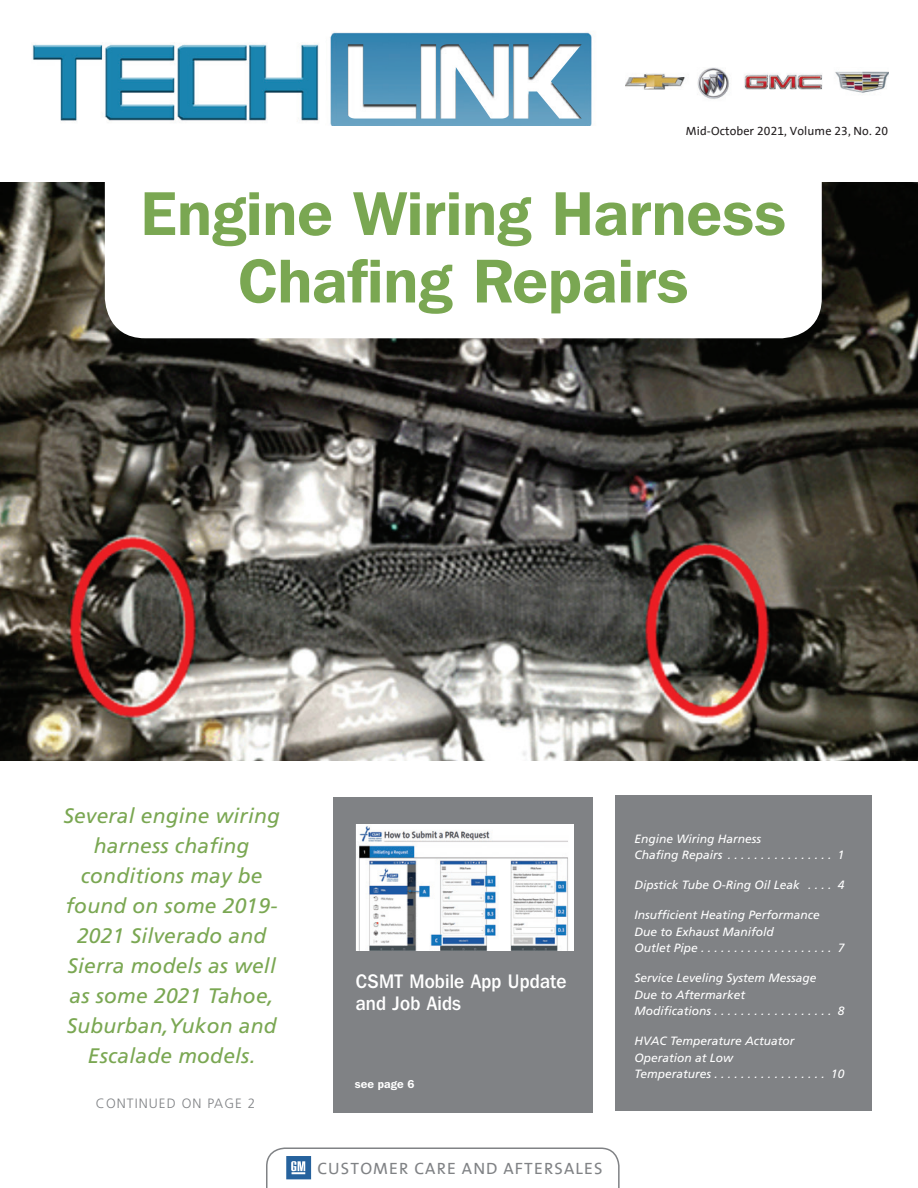
<style>
.page{position:relative;width:918px;height:1188px;background:#fff}
.page>*{position:absolute;margin:0;border:0;box-sizing:border-box;transform-origin:0 0}
._34_40_headers{font:600 61.5px/67.5px "Franklin Gothic IT Cby BT";color:#7aa752;text-align:center}
._2019_body_copy{font:italic 21px/30px "Frutiger";letter-spacing:.01em;color:#7aa752;text-align:center}
._2019_front_block_he{font:500 19.5px/22.5px "Franklin Gothic IT Cby BT";letter-spacing:.01em;color:#fff;scale:.93 1}
.t1{font:16.5px "GM Sans";letter-spacing:.07em;color:#808285}
._2019_continued{font:300 13.5px "Frutiger";letter-spacing:.08em;color:#808285}
.tofc_8_8{font:italic 12px/16.5px "Frutiger";color:#fff}
.t2{font:12px "GM Sans";letter-spacing:.01em;color:#231f20}
._2019_headers{font:600 11.4px "Franklin Gothic IT Cby BT";color:#fff}
</style>
<div class="page">
<img style="left:0;top:183px;width:918px;height:577px">
<svg style="left:105px;top:182px;width:717px;height:156px"></svg>
<svg style="left:266px;top:1148px;width:354px;height:40px"></svg>
<div style="left:615px;top:795px;width:257px;height:316px;background:#808285"></div>
<div style="left:333px;top:797px;width:260px;height:316px;background:#808285"></div>
<img style="left:356px;top:824px;width:218px;height:127px">
<img style="left:32px;top:32px;width:560px;height:94px">
<img style="left:348px;top:44px;width:234px;height:75px">
<img style="left:626px;top:68px;width:263px;height:31px">
<p class="t2" style="left:686px;top:124px;width:204px">Mid-October 2021, Volume 23, No. 20</p>
<p class="_34_40_headers" style="left:141px;top:178px;width:647px">Engine Wiring Harness<br>Chafing Repairs</p>
<p class="_2019_body_copy" style="left:63px;top:801px;width:218px">Several engine wiring harness chafing conditions may be found on some 2019-<br>2021 Silverado and<br>Sierra models as well as some 2021 Tahoe,<br>Suburban,Yukon and<br>Escalade models.</p>
<p class="_2019_continued" style="left:96px;top:1096px;width:161px">CONTINUED ON PAGE 2</p>
<p class="_2019_front_block_he" style="left:356px;top:969px;width:228px">CSMT Mobile App Update and Job Aids</p>
<p class="_2019_headers" style="left:355px;top:1077px;width:61px">see page 6</p>
<p class="t1" style="left:317px;top:1159px;width:287px">CUSTOMER CARE AND AFTERSALES</p>
<p class="tofc_8_8" style="left:635px;top:830px;width:211px">Engine Wiring Harness<br>Chafing Repairs . . . . . . . . . . . . . . . . 1</p>
<p class="tofc_8_8" style="left:635px;top:877px;width:211px">Dipstick Tube O-Ring Oil Leak . . . . 4</p>
<p class="tofc_8_8" style="left:635px;top:907px;width:211px">Insufficient Heating Performance<br>Due to Exhaust Manifold<br>Outlet Pipe . . . . . . . . . . . . . . . . . . . . 7</p>
<p class="tofc_8_8" style="left:635px;top:970px;width:211px">Service Leveling System Message<br>Due to Aftermarket<br>Modifications . . . . . . . . . . . . . . . . . . 8</p>
<p class="tofc_8_8" style="left:635px;top:1033px;width:211px">HVAC Temperature Actuator<br>Operation at Low<br>Temperatures . . . . . . . . . . . . . . . . . 10</p>
</div>
